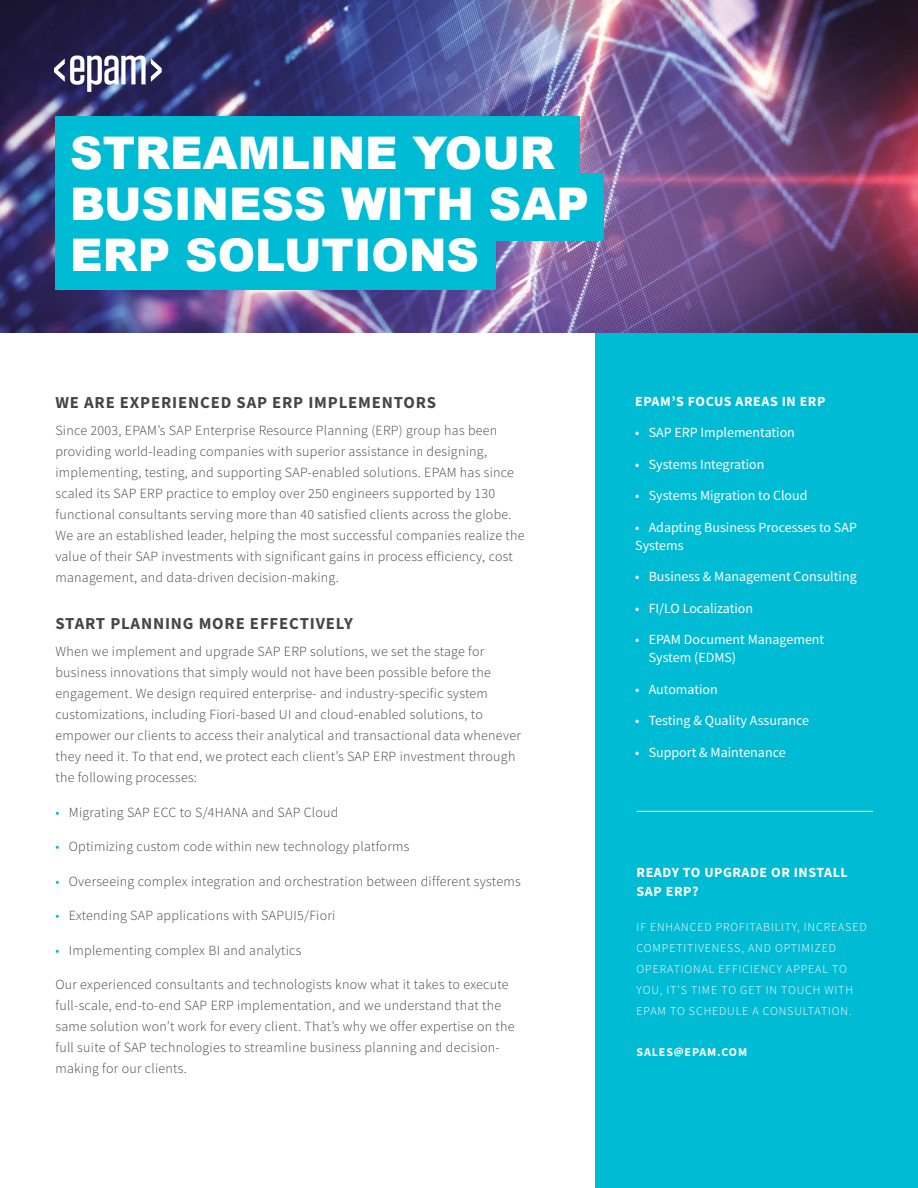
<style>
.page{position:relative;width:918px;height:1188px;background:#fff}
.page>*{position:absolute;margin:0;border:0;box-sizing:border-box;transform-origin:0 0}
.t1{font:900 45px/51px "Arial";color:#fff}
.t2{font:700 16.8px "Source Sans Pro";letter-spacing:.05em;color:#464547}
.t3{font:300 13.95px/21px "Source Sans Pro";letter-spacing:.02em;color:#464547}
.t4{font:13.95px/18px "Source Sans Pro";color:#fff}
.t5{font:700 13.95px/19.5px "Source Sans Pro";letter-spacing:.04em;color:#fff}
.t6{font:300 12px/21px "Source Sans Pro";letter-spacing:.07em;color:#fff}
.t7{font:700 12px "Source Sans Pro";letter-spacing:.07em;color:#fff}
.s1{color:#00b5d1}
</style>
<div class="page">
<div style="left:596px;top:333px;width:322px;height:855px;background:#00bbd4"></div>
<img style="left:0;top:0;width:918px;height:333px">
<svg style="left:54px;top:56px;width:108px;height:36px"></svg>
<div style="left:55px;top:117px;width:525px;height:67px;background:#00bbd4"></div>
<div style="left:55px;top:222px;width:440px;height:68px;background:#00bbd4"></div>
<div style="left:55px;top:173px;width:548px;height:68px;background:#00bbd4"></div>
<hr style="left:637px;top:811px;width:236px;height:1px;background:#fff">
<h1 class="t1" style="left:70px;top:126px;width:520px">STREAMLINE YOUR<br>BUSINESS WITH SAP<br>ERP SOLUTIONS</h1>
<p class="t2" style="left:55px;top:391px;width:382px">WE ARE EXPERIENCED SAP ERP IMPLEMENTORS</p>
<p class="t3" style="left:55px;top:420px;width:471px">Since 2003, EPAM’s SAP Enterprise Resource Planning (ERP) group has been providing world-leading companies with superior assistance in designing, implementing, testing, and supporting SAP-enabled solutions. EPAM has since scaled its SAP ERP practice to employ over 250 engineers supported by 130 functional consultants serving more than 40 satisfied clients across the globe.<br>We are an established leader, helping the most successful companies realize the value of their SAP investments with significant gains in process efficiency, cost management, and data-driven decision-making.</p>
<p class="t2" style="left:55px;top:612px;width:299px">START PLANNING MORE EFFECTIVELY</p>
<p class="t3" style="left:55px;top:641px;width:467px">When we implement and upgrade SAP ERP solutions, we set the stage for business innovations that simply would not have been possible before the engagement. We design required enterprise- and industry-specific system customizations, including Fiori-based UI and cloud-enabled solutions, to empower our clients to access their analytical and transactional data whenever they need it. To that end, we protect each client’s SAP ERP investment through the following processes:</p>
<p class="t3" style="left:55px;top:802px;width:285px"><span class="s1">•</span> Migrating SAP ECC to S/4HANA and SAP Cloud</p>
<p class="t3" style="left:55px;top:836px;width:355px"><span class="s1">•</span> Optimizing custom code within new technology platforms</p>
<p class="t3" style="left:55px;top:871px;width:467px"><span class="s1">•</span> Overseeing complex integration and orchestration between different systems</p>
<p class="t3" style="left:55px;top:905px;width:282px"><span class="s1">•</span> Extending SAP applications with SAPUI5/Fiori</p>
<p class="t3" style="left:55px;top:940px;width:248px"><span class="s1">•</span> Implementing complex BI and analytics</p>
<p class="t3" style="left:55px;top:974px;width:461px">Our experienced consultants and technologists know what it takes to execute full-scale, end-to-end SAP ERP implementation, and we understand that the same solution won’t work for every client. That’s why we offer expertise on the full suite of SAP technologies to streamline business planning and decision&shy;making for our clients.</p>
<p class="t5" style="left:635px;top:391px;width:192px">EPAM’S FOCUS AREAS IN ERP</p>
<p class="t4" style="left:635px;top:423px;width:161px">• SAP ERP Implementation</p>
<p class="t4" style="left:635px;top:455px;width:131px">• Systems Integration</p>
<p class="t4" style="left:635px;top:486px;width:174px">• Systems Migration to Cloud</p>
<p class="t4" style="left:635px;top:518px;width:223px">• Adapting Business Processes to SAP<br>Systems</p>
<p class="t4" style="left:635px;top:567px;width:223px">• Business &amp; Management Consulting</p>
<p class="t4" style="left:635px;top:599px;width:119px">• FI/LO Localization</p>
<p class="t4" style="left:649px;top:630px;width:177px;text-indent:-13px">• EPAM Document Management<br>System (EDMS)</p>
<p class="t4" style="left:635px;top:680px;width:84px">• Automation</p>
<p class="t4" style="left:635px;top:711px;width:176px">• Testing &amp; Quality Assurance</p>
<p class="t4" style="left:635px;top:743px;width:152px">• Support &amp; Maintenance</p>
<p class="t5" style="left:637px;top:862px;width:213px">READY TO UPGRADE OR INSTALL<br>SAP ERP?</p>
<p class="t6" style="left:637px;top:916px;width:231px">IF ENHANCED PROFITABILITY, INCREASED COMPETITIVENESS, AND OPTIMIZED OPERATIONAL EFFICIENCY APPEAL TO YOU, IT’S TIME TO GET IN TOUCH WITH EPAM TO SCHEDULE A CONSULTATION.</p>
<p class="t7" style="left:637px;top:1044px;width:112px">SALES@EPAM.COM</p>
</div>
